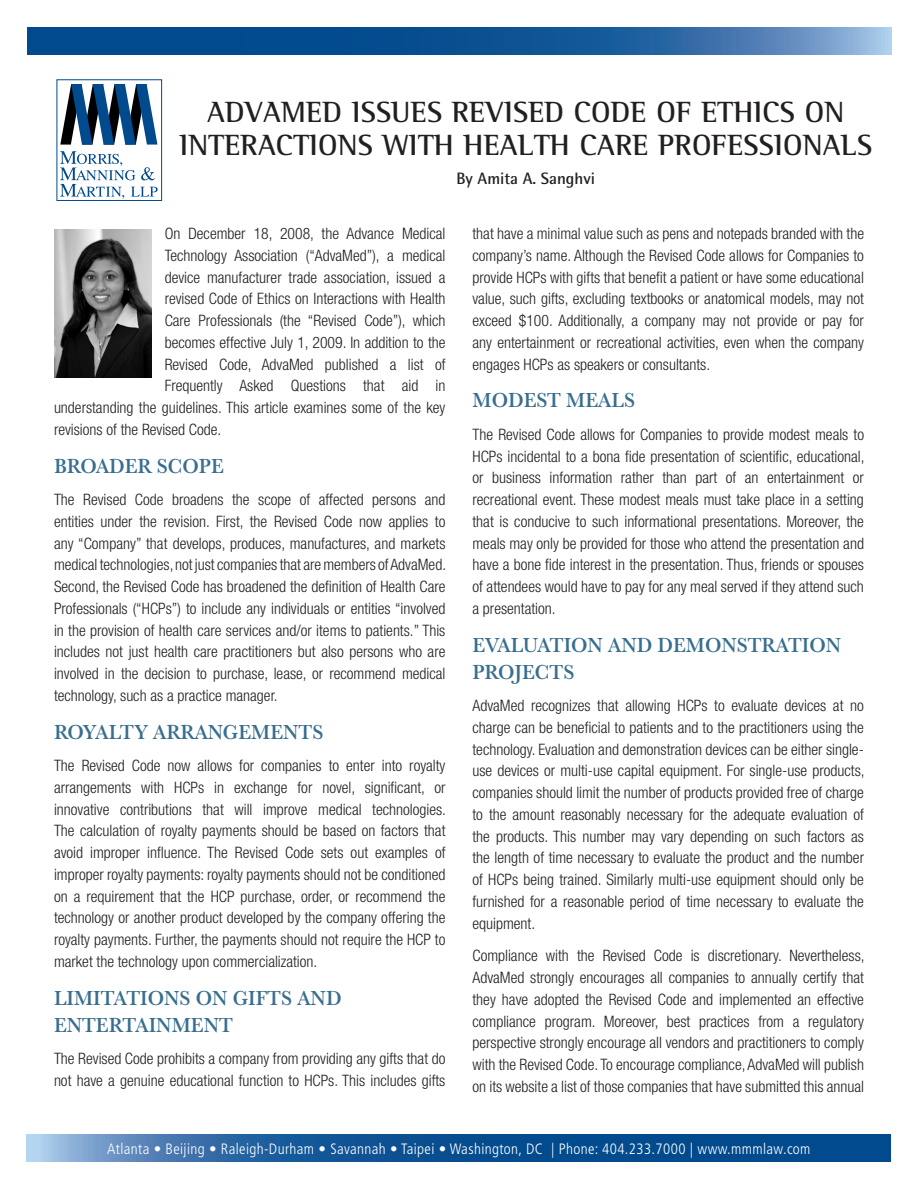
<style>
.page{position:relative;width:918px;height:1188px;background:#fff}
.page>*{position:absolute;margin:0;border:0;box-sizing:border-box;transform-origin:0 0}
.t1{font:700 30px/33px "Rotis Semi Serif";letter-spacing:.005em;color:#231f20;text-align:center}
.mid_title{font:21px/27px "URW Basker T Medi Narr";color:#386e8f}
.name{font:700 16.5px "Rotis Semi Sans";color:#231f20}
.t2{font:300 condensed 15.75px/21.8px "Helvetica Neue LT";color:#231f20;text-align:justify}
.t3{font:300 condensed 15px "Frutiger";letter-spacing:.025em;color:#fff}
</style>
<div class="page">
<svg style="left:27px;top:1135px;width:864px;height:27px;background:#1e5e9c"></svg>
<svg style="left:27px;top:28px;width:864px;height:27px;background:#1f5f9d"></svg>
<div style="left:57px;top:79px;width:105px;height:122px;border:1px solid #004a8d"></div>
<svg style="left:60px;top:84px;width:97px;height:61px"></svg>
<svg style="left:60px;top:151px;width:98px;height:48px"></svg>
<img style="left:54px;top:230px;width:97px;height:147px">
<p class="t1" style="left:179px;top:95px;width:694px">ADVAMED ISSUES REVISED CODE OF ETHICS ON<br>INTERACTIONS WITH HEALTH CARE PROFESSIONALS</p>
<p class="name" style="left:456px;top:168px;width:140px">By Amita A. Sanghvi</p>
<p class="t2" style="left:165px;top:222px;width:282px">On December 18, 2008, the Advance Medical</p>
<p class="t2" style="left:165px;top:244px;width:282px">Technology Association (“AdvaMed”), a medical</p>
<p class="t2" style="left:165px;top:266px;width:282px">device manufacturer trade association, issued a</p>
<p class="t2" style="left:165px;top:288px;width:282px">revised Code of Ethics on Interactions with Health</p>
<p class="t2" style="left:165px;top:309px;width:282px">Care Professionals (the “Revised Code”), which</p>
<p class="t2" style="left:165px;top:331px;width:282px">becomes effective July 1, 2009. In addition to the</p>
<p class="t2" style="left:165px;top:353px;width:282px">Revised Code, AdvaMed published a list of</p>
<p class="t2" style="left:165px;top:375px;width:282px">Frequently Asked Questions that aid in</p>
<p class="t2" style="left:54px;top:396px;width:393px">understanding the guidelines. This article examines some of the key</p>
<p class="t2" style="left:54px;top:418px;width:169px">revisions of the Revised Code.</p>
<p class="mid_title" style="left:54px;top:453px;width:171px">BROADER SCOPE</p>
<p class="t2" style="left:54px;top:489px;width:394px">The Revised Code broadens the scope of affected persons and entities under the revision. First, the Revised Code now applies to any “Company” that develops, produces, manufactures, and markets medical technologies, not just companies that are members of AdvaMed.<br>Second, the Revised Code has broadened the definition of Health Care Professionals (“HCPs”) to include any individuals or entities “involved in the provision of health care services and/or items to patients.” This includes not just health care practitioners but also persons who are involved in the decision to purchase, lease, or recommend medical technology, such as a practice manager.</p>
<p class="mid_title" style="left:54px;top:719px;width:271px">ROYALTY ARRANGEMENTS</p>
<p class="t2" style="left:54px;top:755px;width:394px">The Revised Code now allows for companies to enter into royalty arrangements with HCPs in exchange for novel, significant, or innovative contributions that will improve medical technologies.<br>The calculation of royalty payments should be based on factors that avoid improper influence. The Revised Code sets out examples of improper royalty payments: royalty payments should not be conditioned on a requirement that the HCP purchase, order, or recommend the technology or another product developed by the company offering the royalty payments. Further, the payments should not require the HCP to market the technology upon commercialization.</p>
<p class="mid_title" style="left:54px;top:985px;width:289px">LIMITATIONS ON GIFTS AND<br>ENTERTAINMENT</p>
<p class="t2" style="left:54px;top:1048px;width:393px">The Revised Code prohibits a company from providing any gifts that do not have a genuine educational function to HCPs. This includes gifts</p>
<p class="t2" style="left:472px;top:222px;width:393px">that have a minimal value such as pens and notepads branded with the company’s name. Although the Revised Code allows for Companies to provide HCPs with gifts that benefit a patient or have some educational value, such gifts, excluding textbooks or anatomical models, may not exceed $100. Additionally, a company may not provide or pay for any entertainment or recreational activities, even when the company engages HCPs as speakers or consultants.</p>
<p class="mid_title" style="left:472px;top:387px;width:164px">MODEST MEALS</p>
<p class="t2" style="left:472px;top:423px;width:394px">The Revised Code allows for Companies to provide modest meals to HCPs incidental to a bona fide presentation of scientific, educational, or business information rather than part of an entertainment or recreational event. These modest meals must take place in a setting that is conducive to such informational presentations. Moreover, the meals may only be provided for those who attend the presentation and have a bone fide interest in the presentation. Thus, friends or spouses of attendees would have to pay for any meal served if they attend such a presentation.</p>
<p class="mid_title" style="left:472px;top:632px;width:370px">EVALUATION AND DEMONSTRATION<br>PROJECTS</p>
<p class="t2" style="left:472px;top:695px;width:394px">AdvaMed recognizes that allowing HCPs to evaluate devices at no charge can be beneficial to patients and to the practitioners using the technology. Evaluation and demonstration devices can be either single&shy;use devices or multi-use capital equipment. For single-use products, companies should limit the number of products provided free of charge to the amount reasonably necessary for the adequate evaluation of the products. This number may vary depending on such factors as the length of time necessary to evaluate the product and the number of HCPs being trained. Similarly multi-use equipment should only be furnished for a reasonable period of time necessary to evaluate the equipment.</p>
<p class="t2" style="left:472px;top:945px;width:394px">Compliance with the Revised Code is discretionary. Nevertheless, AdvaMed strongly encourages all companies to annually certify that they have adopted the Revised Code and implemented an effective compliance program. Moreover, best practices from a regulatory perspective strongly encourage all vendors and practitioners to comply with the Revised Code. To encourage compliance, AdvaMed will publish on its website a list of those companies that have submitted this annual</p>
<p class="t3" style="left:107px;top:1140px;width:705px">Atlanta • Beijing • Raleigh-Durham • Savannah • Taipei • Washington, DC | Phone: 404.233.7000 | www.mmmlaw.com</p>
</div>
